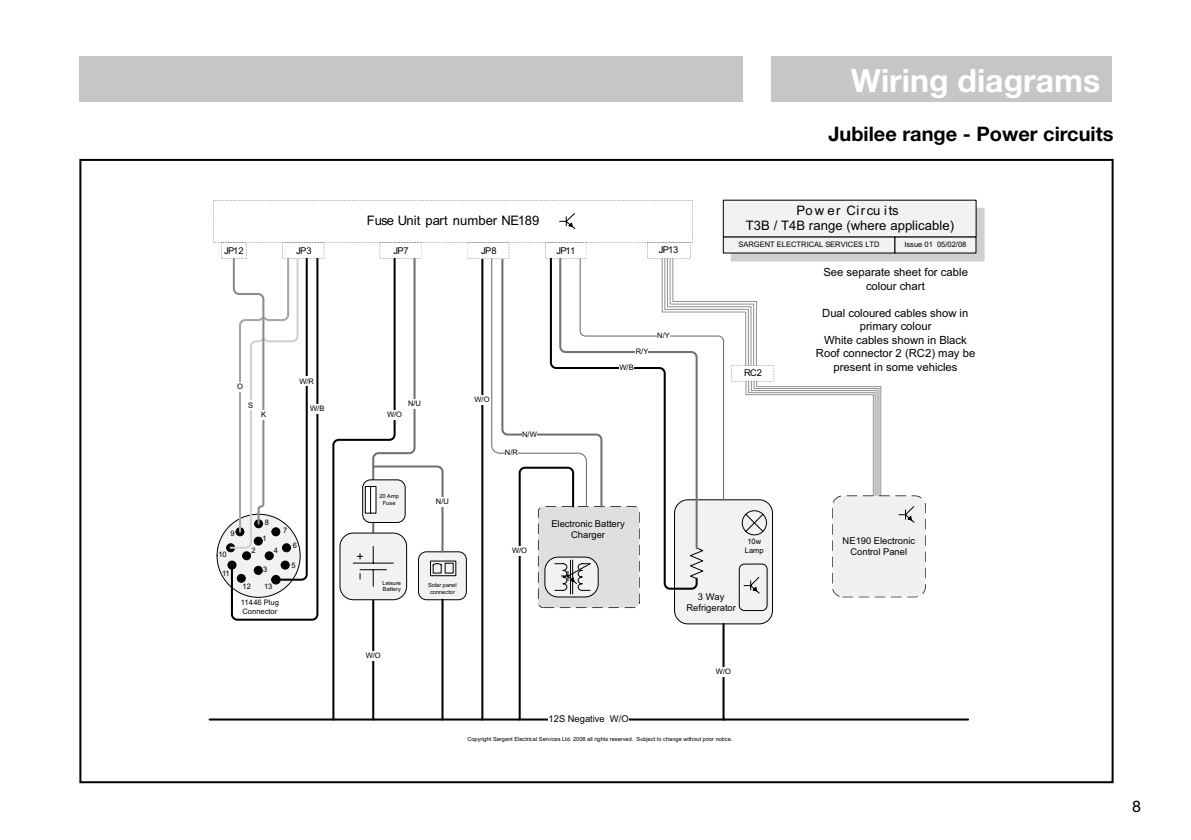
<style>
.page{position:relative;width:1191px;height:840px;background:#fff}
.page>*{position:absolute;margin:0;border:0;box-sizing:border-box;transform-origin:0 0}
.t1{font:700 32px "Helvetica Neue";color:#fff}
.t2{font:700 20px "Helvetica Neue";color:#000}
.t3{font:16px "Helvetica Neue";color:#000}
.t4{font:13px/15.8px "Arial";letter-spacing:.005em;color:#000;text-align:center}
.t5{font:11.2px/13.6px "Arial";color:#000;text-align:center}
.t6{font:9.4px/11.2px "Arial";color:#000;text-align:center}
.t7{font:7.6px/9px "Arial";color:#000}
.t8{font:5.6px/6.8px "Arial";color:#000;text-align:center}
</style>
<div class="page">
<div style="left:771px;top:57px;width:340px;height:45px;background:#c5c6c8"></div>
<div style="left:79px;top:57px;width:664px;height:45px;background:#c5c6c8"></div>
<hr style="left:210px;top:718px;width:758px;height:2px;background:#000">
<svg style="left:774px;top:261px;width:107px;height:234px"></svg>
<svg style="left:976px;top:210px;width:6px;height:33px"></svg>
<div style="left:723px;top:200px;width:253px;height:37px;background:#f2f2f3"></div>
<svg style="left:774px;top:253px;width:128px;height:8px"></svg>
<div style="left:723px;top:236px;width:172px;height:17px;background:#f2f2f3"></div>
<svg style="left:904px;top:246px;width:78px;height:13px"></svg>
<div style="left:902px;top:244px;width:82px;height:17px;border:1px solid #cfd0d2"></div>
<div style="left:894px;top:236px;width:82px;height:17px;background:#f2f2f3"></div>
<div style="left:832px;top:495px;width:93px;height:102px;background:#f0f0f1"></div>
<svg style="left:213px;top:200px;width:561px;height:521px"></svg>
<div style="left:261px;top:410px;width:5px;height:9px;background:#fff"></div>
<p class="t6" style="left:224px;top:244px;width:21px">JP12</p>
<p class="t6" style="left:296px;top:244px;width:17px">JP3</p>
<p class="t7" style="left:237px;top:381px;width:7px">O</p>
<p class="t7" style="left:248px;top:400px;width:7px">S</p>
<p class="t7" style="left:261px;top:410px;width:7px">K</p>
<p class="t7" style="left:299px;top:376px;width:16px">W/R</p>
<p class="t7" style="left:310px;top:403px;width:16px">W/B</p>
<p class="t7" style="left:265px;top:517px;width:6px">8</p>
<p class="t7" style="left:230px;top:528px;width:6px">9</p>
<p class="t7" style="left:218px;top:549px;width:10px">10</p>
<p class="t7" style="left:222px;top:568px;width:9px">11</p>
<p class="t7" style="left:283px;top:526px;width:6px">7</p>
<p class="t7" style="left:262px;top:534px;width:6px">1</p>
<p class="t7" style="left:263px;top:564px;width:6px">3</p>
<p class="t7" style="left:251px;top:546px;width:6px">2</p>
<p class="t7" style="left:274px;top:546px;width:6px">4</p>
<p class="t7" style="left:242px;top:582px;width:10px">12</p>
<p class="t7" style="left:264px;top:581px;width:10px">13</p>
<p class="t7" style="left:293px;top:540px;width:6px">6</p>
<p class="t7" style="left:291px;top:560px;width:6px">5</p>
<p class="t7" style="left:241px;top:598px;width:40px">11446 Plug<br>Connector</p>
<h1 class="t1" style="left:851px;top:61px;width:251px">Wiring diagrams</h1>
<h2 class="t2" style="left:828px;top:121px;width:287px">Jubilee range - Power circuits</h2>
<p class="t4" style="left:367px;top:213px;width:174px">Fuse Unit part number NE189</p>
<p class="t6" style="left:393px;top:244px;width:17px">JP7</p>
<p class="t6" style="left:659px;top:244px;width:21px">JP13</p>
<p class="t6" style="left:481px;top:244px;width:17px">JP8</p>
<p class="t6" style="left:556px;top:244px;width:20px">JP11</p>
<p class="t7" style="left:408px;top:399px;width:14px">N/U</p>
<p class="t7" style="left:387px;top:410px;width:17px">W/O</p>
<p class="t7" style="left:474px;top:395px;width:17px">W/O</p>
<p class="t7" style="left:522px;top:429px;width:16px">N/W</p>
<p class="t7" style="left:505px;top:448px;width:14px">N/R</p>
<p class="t7" style="left:636px;top:347px;width:14px">R/Y</p>
<p class="t7" style="left:619px;top:363px;width:16px">W/B</p>
<p class="t7" style="left:657px;top:331px;width:14px">N/Y</p>
<p class="t4" style="left:746px;top:202px;width:210px">Pow er Circu its<br>T3B / T4B range (where applicable)</p>
<p class="t7" style="left:738px;top:240px;width:143px">SARGENT ELECTRICAL SERVICES LTD</p>
<p class="t7" style="left:904px;top:240px;width:63px">Issue 01 05/02/08</p>
<p class="t5" style="left:823px;top:265px;width:146px">See separate sheet for cable colour chart</p>
<p class="t5" style="left:816px;top:306px;width:161px">Dual coloured cables show in primary colour<br>White cables shown in Black<br>Roof connector 2 (RC2) may be present in some vehicles</p>
<p class="t6" style="left:744px;top:367px;width:19px">RC2</p>
<p class="t8" style="left:379px;top:492px;width:21px">20 Amp<br>Fuse</p>
<p class="t7" style="left:436px;top:496px;width:15px">N/U</p>
<p class="t8" style="left:382px;top:579px;width:20px;text-align:left">Leisure<br>Battery</p>
<p class="t8" style="left:428px;top:581px;width:30px">Solar panel connector</p>
<p class="t7" style="left:512px;top:545px;width:17px">W/O</p>
<p class="t6" style="left:551px;top:517px;width:75px">Electronic Battery<br>Charger</p>
<p class="t7" style="left:745px;top:536px;width:20px;text-align:center">10w<br>Lamp</p>
<p class="t6" style="left:686px;top:591px;width:51px">3 Way<br>Refrigerator</p>
<p class="t6" style="left:842px;top:534px;width:74px">NE190 Electronic<br>Control Panel</p>
<p class="t7" style="left:366px;top:650px;width:17px">W/O</p>
<p class="t7" style="left:716px;top:666px;width:17px">W/O</p>
<p class="t6" style="left:548px;top:713px;width:82px">12S Negative W/O</p>
<p class="t8" style="left:467px;top:735px;width:266px">Copyright Sargent Electrical Services Ltd. 2008 all rights reserved. Subject to change without prior notice.</p>
<h3 class="t3" style="left:1132px;top:796px;width:10px">8</h3>
</div>
